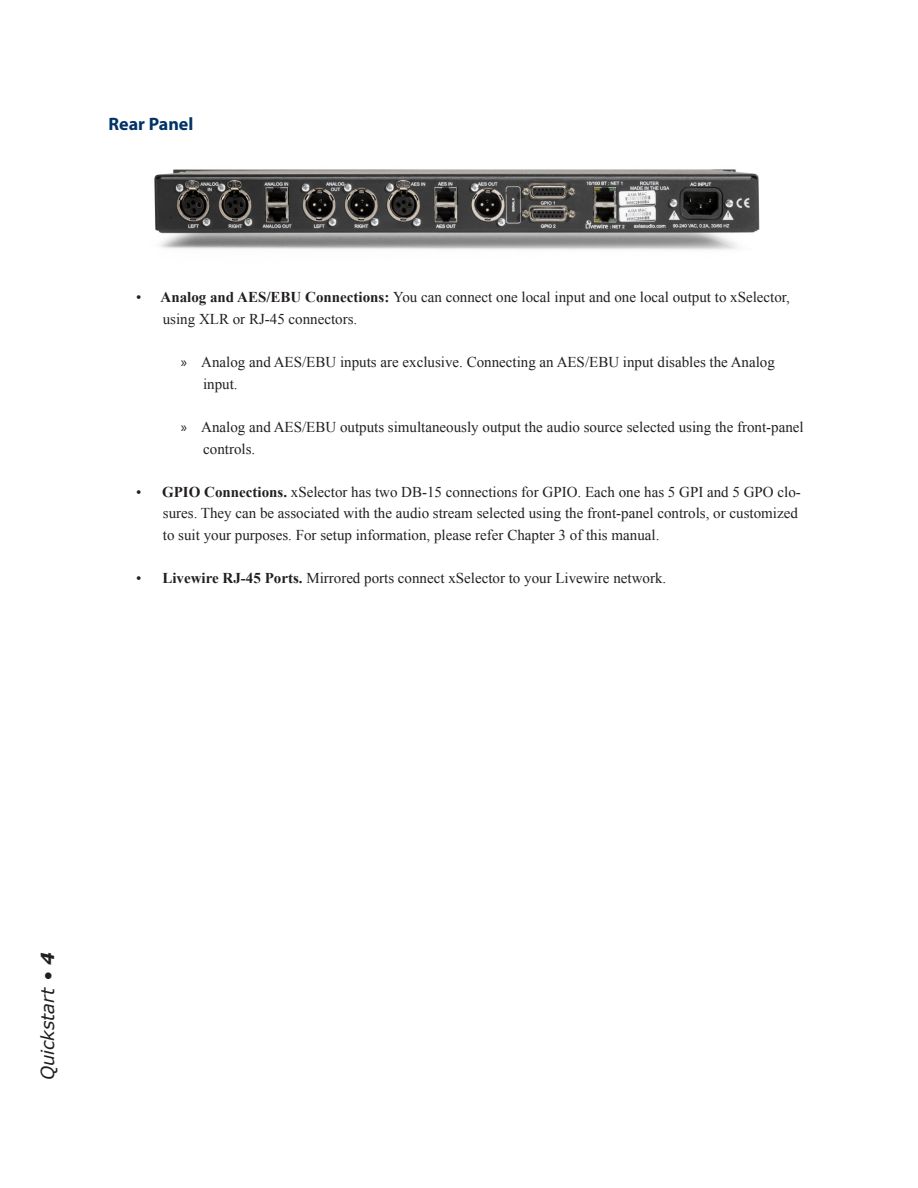
<style>
.page{position:relative;width:918px;height:1188px;background:#fff}
.page>*{position:absolute;margin:0;border:0;box-sizing:border-box;transform-origin:0 0}
.t1{font:italic 18px "Verdana";letter-spacing:-.01em;color:#231f20}
.Section_Sub_Heading{font:700 18px "Myriad Pro";color:#003367}
.t2{font:15px/21.6px "Times New Roman";color:#231f20}
.s1{font-weight:700}
.s2{font-family:"Myriad Pro"}
</style>
<div class="page">
<img style="left:154px;top:169px;width:606px;height:81px">
<p class="Section_Sub_Heading" style="left:109px;top:112px;width:86px">Rear Panel</p>
<p class="t2" style="left:163px;top:286px;width:629px;text-indent:-27px">• <span class="s1">Analog and AES/EBU Connections:</span> You can connect one local input and one local output to xSelector, using XLR or RJ-45 connectors.</p>
<p class="t2" style="left:203px;top:351px;width:573px;text-indent:-22px"><span class="s2">»</span> Analog and AES/EBU inputs are exclusive. Connecting an AES/EBU input disables the Analog input.</p>
<p class="t2" style="left:203px;top:416px;width:602px;text-indent:-22px"><span class="s2">»</span> Analog and AES/EBU outputs simultaneously output the audio source selected using the front-panel controls.</p>
<p class="t2" style="left:163px;top:481px;width:639px;text-indent:-27px">• <span class="s1">GPIO Connections.</span> xSelector has two DB-15 connections for GPIO. Each one has 5 GPI and 5 GPO clo&shy;sures. They can be associated with the audio stream selected using the front-panel controls, or customized to suit your purposes. For setup information, please refer Chapter 3 of this manual.</p>
<p class="t2" style="left:136px;top:567px;width:532px">• <span class="s1">Livewire RJ-45 Ports.</span> Mirrored ports connect xSelector to your Livewire network.</p>
<p class="t1" style="left:35px;top:1080px;width:129px;rotate:-90deg">Quickstart • <span class="s1">4</span></p>
</div>
